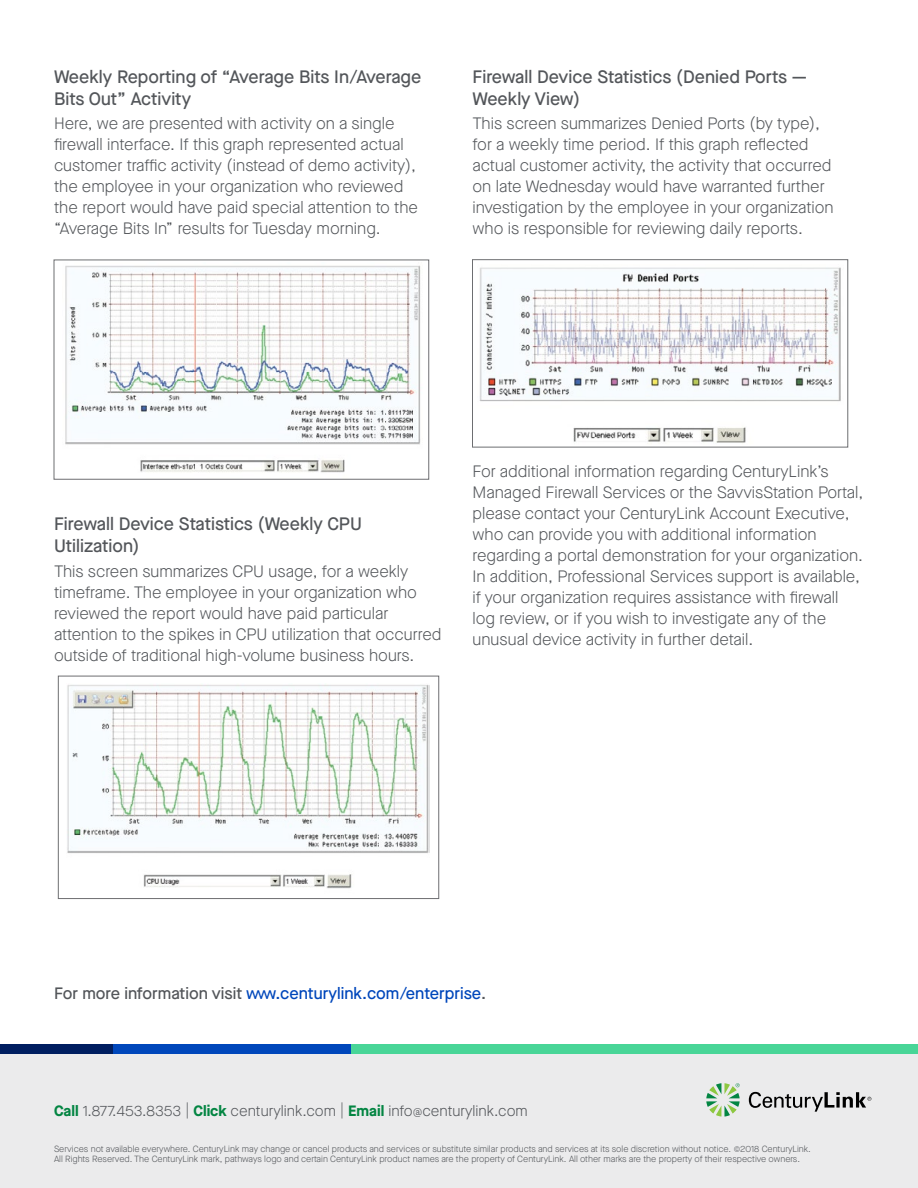
<style>
.page{position:relative;width:918px;height:1188px;background:#fff}
.page>*{position:absolute;margin:0;border:0;box-sizing:border-box;transform-origin:0 0}
.t1{font:500 18px/22.5px "Maison Neue";color:#53565a}
.t2{font:300 16.5px/21px "Maison Neue";color:#53565a}
.t3{font:500 16.5px "Maison Neue";color:#0047bb}
.t4{font:300 15px "Maison Neue";color:#53565a}
.t5{font:300 9px/10.5px "Maison Neue";color:#53565a}
.s1{color:#53565a}
.s2{font-weight:700;color:#038542}
.s3{font-size:12px}
</style>
<div class="page">
<div style="left:0;top:1050px;width:918px;height:138px;background:#ebebec"></div>
<div style="left:351px;top:1044px;width:567px;height:10px;background:#48d597"></div>
<div style="left:0;top:1044px;width:113px;height:10px;background:#001e60"></div>
<div style="left:113px;top:1044px;width:238px;height:10px;background:#0047bb"></div>
<svg style="left:706px;top:1083px;width:34px;height:34px"></svg>
<svg style="left:749px;top:1092px;width:122px;height:20px"></svg>
<img style="left:65px;top:265px;width:356px;height:208px">
<div style="left:54px;top:260px;width:375px;height:220px;border:1px solid #6d6e71"></div>
<img style="left:479px;top:267px;width:362px;height:176px">
<div style="left:472px;top:259px;width:376px;height:188px;border:1px solid #6d6e71"></div>
<img style="left:67px;top:684px;width:363px;height:205px">
<div style="left:58px;top:676px;width:381px;height:223px;border:1px solid #6d6e71"></div>
<p class="t1" style="left:54px;top:65px;width:369px">Weekly Reporting of “Average Bits In/Average<br>Bits Out” Activity</p>
<p class="t2" style="left:54px;top:113px;width:366px">Here, we are presented with activity on a single firewall interface. If this graph represented actual customer traffic activity (instead of demo activity), the employee in your organization who reviewed the report would have paid special attention to the “Average Bits In” results for Tuesday morning.</p>
<p class="t1" style="left:472px;top:65px;width:336px">Firewall Device Statistics (Denied Ports —<br>Weekly View)</p>
<p class="t2" style="left:472px;top:113px;width:363px">This screen summarizes Denied Ports (by type), for a weekly time period. If this graph reflected actual customer activity, the activity that occurred on late Wednesday would have warranted further investigation by the employee in your organization who is responsible for reviewing daily reports.</p>
<p class="t1" style="left:54px;top:512px;width:309px">Firewall Device Statistics (Weekly CPU<br>Utilization)</p>
<p class="t2" style="left:54px;top:560px;width:389px">This screen summarizes CPU usage, for a weekly timeframe. The employee in your organization who reviewed the report would have paid particular attention to the spikes in CPU utilization that occurred outside of traditional high-volume business hours.</p>
<p class="t2" style="left:473px;top:461px;width:393px">For additional information regarding CenturyLink’s Managed Firewall Services or the SavvisStation Portal, please contact your CenturyLink Account Executive, who can provide you with additional information regarding a portal demonstration for your organization.<br>In addition, Professional Services support is available, if your organization requires assistance with firewall log review, or if you wish to investigate any of the unusual device activity in further detail.</p>
<p class="t3" style="left:54px;top:982px;width:434px"><span class="s1">For more information visit</span> www.centurylink.com/enterprise<span class="s1">.</span></p>
<p class="t4" style="left:54px;top:1101px;width:475px"><span class="s2">Call</span> 1.877.453.8353 | <span class="s2">Click</span> centurylink.com | <span class="s2">Email</span> info<span class="s3">@</span>centurylink.com</p>
<p class="t5" style="left:54px;top:1144px;width:758px">Services not available everywhere. CenturyLink may change or cancel products and services or substitute similar products and services at its sole discretion without notice. ©2018 CenturyLink.<br>All Rights Reserved. The CenturyLink mark, pathways logo and certain CenturyLink product names are the property of CenturyLink. All other marks are the property of their respective owners.</p>
</div>
